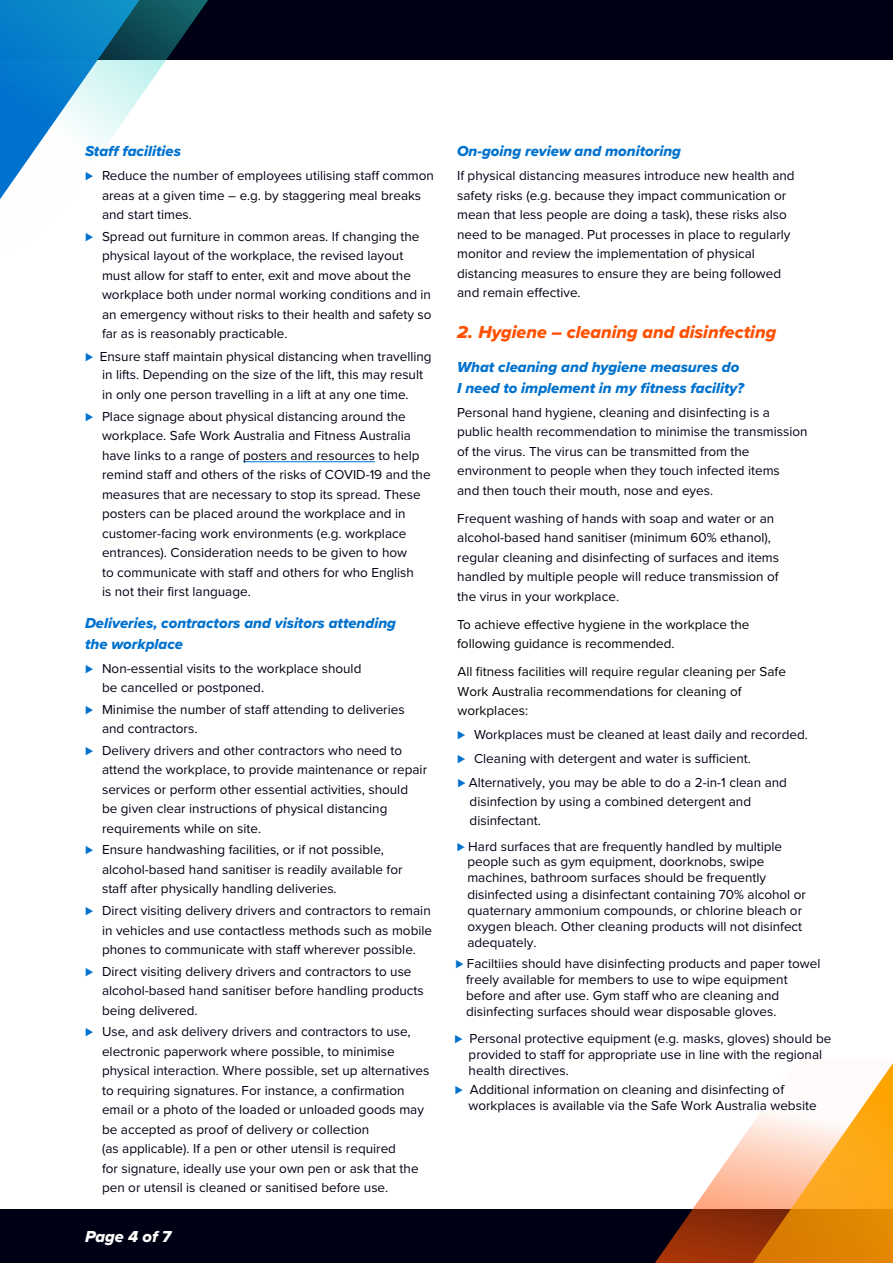
<style>
.page{position:relative;width:893px;height:1263px;background:#fff}
.page>*{position:absolute;margin:0;border:0;box-sizing:border-box;transform-origin:0 0}
.t1{font:18px "Proxima Nova Extrabld It";color:#fe5000}
.t2{font:16.5px "Proxima Nova Extrabld It";color:#fff}
.t3{font:15px/21px "Proxima Nova Extrabld It";color:#0072ce}
.t4{font:13.5px/19.5px "Proxima Nova";color:#000014}
.t5{font:13.5px/19.5px "Proxima Nova";color:#000}
.s1{font-weight:900;color:#0072ce}
.s2{font-weight:900;color:#0071ce}
.s3{color:#0071ce}
</style>
<div class="page">
<div style="left:0;top:1210px;width:893px;height:53px;background:#000014"></div>
<div style="left:0;top:0;width:893px;height:60px;background:#000014"></div>
<svg style="left:0;top:0;width:208px;height:199px"></svg>
<svg style="left:587px;top:1063px;width:306px;height:200px"></svg>
<hr style="left:243px;top:461px;width:132px;height:1px;background:#0072ce">
<p class="t3" style="left:85px;top:141px;width:97px">Staff facilities</p>
<p class="t4" style="left:102px;top:165px;width:333px;text-indent:-17px"><span class="s1">⊲</span> Reduce the number of employees utilising staff common areas at a given time – e.g. by staggering meal breaks and start times.</p>
<p class="t4" style="left:102px;top:226px;width:331px;text-indent:-17px"><span class="s1">⊲</span> Spread out furniture in common areas. If changing the physical layout of the workplace, the revised layout must allow for staff to enter, exit and move about the workplace both under normal working conditions and in an emergency without risks to their health and safety so far as is reasonably practicable.</p>
<p class="t4" style="left:102px;top:346px;width:331px;line-height:19px;text-indent:-17px"><span class="s1">⊲</span> Ensure staff maintain physical distancing when travelling in lifts. Depending on the size of the lift, this may result in only one person travelling in a lift at any one time.</p>
<p class="t4" style="left:102px;top:406px;width:330px;text-indent:-17px"><span class="s1">⊲</span> Place signage about physical distancing around the workplace. Safe Work Australia and Fitness Australia have links to a range of posters and resources to help remind staff and others of the risks of COVID-19 and the measures that are necessary to stop its spread. These posters can be placed around the workplace and in customer-facing work environments (e.g. workplace entrances). Consideration needs to be given to how<br>to communicate with staff and others for who English<br>is not their first language.</p>
<p class="t3" style="left:85px;top:612px;width:313px">Deliveries, contractors and visitors attending the workplace</p>
<p class="t4" style="left:102px;top:658px;width:261px;text-indent:-17px"><span class="s1">⊲</span> Non-essential visits to the workplace should be cancelled or postponed.</p>
<p class="t4" style="left:102px;top:699px;width:304px;text-indent:-17px"><span class="s1">⊲</span> Minimise the number of staff attending to deliveries and contractors.</p>
<p class="t4" style="left:102px;top:740px;width:327px;text-indent:-17px"><span class="s1">⊲</span> Delivery drivers and other contractors who need to attend the workplace, to provide maintenance or repair services or perform other essential activities, should<br>be given clear instructions of physical distancing requirements while on site.</p>
<p class="t4" style="left:102px;top:839px;width:302px;text-indent:-17px"><span class="s1">⊲</span> Ensure handwashing facilities, or if not possible, alcohol-based hand sanitiser is readily available for staff after physically handling deliveries.</p>
<p class="t4" style="left:102px;top:900px;width:332px;text-align:justify;text-indent:-17px"><span class="s1">⊲</span> Direct visiting delivery drivers and contractors to remain in vehicles and use contactless methods such as mobile phones to communicate with staff wherever possible.</p>
<p class="t4" style="left:102px;top:961px;width:323px;text-indent:-17px"><span class="s1">⊲</span> Direct visiting delivery drivers and contractors to use alcohol-based hand sanitiser before handling products being delivered.</p>
<p class="t4" style="left:102px;top:1021px;width:329px;text-indent:-17px"><span class="s1">⊲</span> Use, and ask delivery drivers and contractors to use, electronic paperwork where possible, to minimise physical interaction. Where possible, set up alternatives to requiring signatures. For instance, a confirmation email or a photo of the loaded or unloaded goods may be accepted as proof of delivery or collection<br>(as applicable). If a pen or other utensil is required<br>for signature, ideally use your own pen or ask that the pen or utensil is cleaned or sanitised before use.</p>
<p class="t2" style="left:85px;top:1224px;width:88px">Page 4 of 7</p>
<p class="t3" style="left:457px;top:141px;width:226px">On-going review and monitoring</p>
<p class="t4" style="left:457px;top:165px;width:339px">If physical distancing measures introduce new health and safety risks (e.g. because they impact communication or mean that less people are doing a task), these risks also need to be managed. Put processes in place to regularly monitor and review the implementation of physical distancing measures to ensure they are being followed and remain effective.</p>
<h1 class="t1" style="left:457px;top:319px;width:321px">2. Hygiene – cleaning and disinfecting</h1>
<p class="t3" style="left:457px;top:356px;width:288px">What cleaning and hygiene measures do<br>I need to implement in my fitness facility?</p>
<p class="t4" style="left:457px;top:402px;width:352px">Personal hand hygiene, cleaning and disinfecting is a public health recommendation to minimise the transmission of the virus. The virus can be transmitted from the environment to people when they touch infected items<br>and then touch their mouth, nose and eyes.</p>
<p class="t4" style="left:457px;top:508px;width:323px">Frequent washing of hands with soap and water or an alcohol-based hand sanitiser (minimum 60% ethanol), regular cleaning and disinfecting of surfaces and items handled by multiple people will reduce transmission of the virus in your workplace.</p>
<p class="t5" style="left:457px;top:614px;width:294px">To achieve effective hygiene in the workplace the following guidance is recommended.</p>
<p class="t5" style="left:458px;top:661px;width:330px">All fitness facilities will require regular cleaning per Safe<br>Work Australia recommendations for cleaning of workplaces:</p>
<p class="t4" style="left:457px;top:722px;width:352px;line-height:24.2px"><span class="s1">⊲</span> Workplaces must be cleaned at least daily and recorded. <span class="s1">⊲</span> Cleaning with detergent and water is sufficient.<br><span class="s1">⊲</span> Alternatively, you may be able to do a 2-in-1 clean and</p>
<p class="t4" style="left:470px;top:791px;width:283px">disinfection by using a combined detergent and disinfectant.</p>
<p class="t4" style="left:467px;top:839px;width:340px;line-height:16px;text-indent:-10px"><span class="s1">⊲</span> Hard surfaces that are frequently handled by multiple people such as gym equipment, doorknobs, swipe machines, bathroom surfaces should be frequently disinfected using a disinfectant containing 70% alcohol or quaternary ammonium compounds, or chlorine bleach or oxygen bleach. Other cleaning products will not disinfect adequately.</p>
<p class="t4" style="left:466px;top:956px;width:356px;line-height:16.2px;text-indent:-10px"><span class="s1">⊲</span> Faciltiies should have disinfecting products and paper towel freely available for members to use to wipe equipment before and after use. Gym staff who are cleaning and disinfecting surfaces should wear disposable gloves.</p>
<p class="t4" style="left:469px;top:1031px;width:364px;line-height:15.8px;text-indent:-14px"><span class="s2">⊲</span> Personal protective equipment (e.g. masks, gloves) should be provided to staff for appropriate use in line with the regional health directives.</p>
<p class="t4" style="left:468px;top:1082px;width:350px;line-height:16.2px;text-indent:-14px"><span class="s3">⊲</span> Additional information on cleaning and disinfecting of workplaces is available via the Safe Work Australia website</p>
</div>
